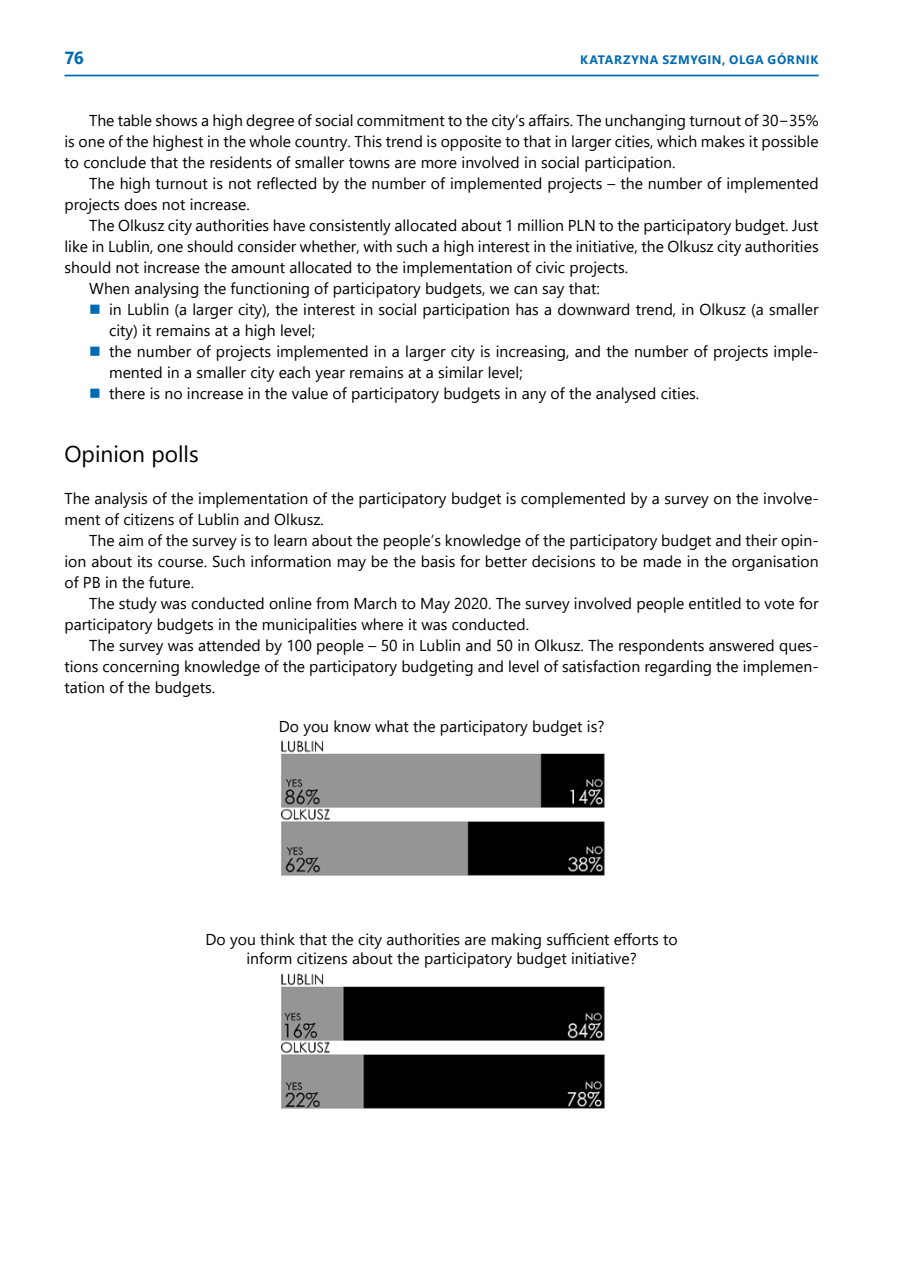
<style>
.page{position:relative;width:903px;height:1275px;background:#fff}
.page>*{position:absolute;margin:0;border:0;box-sizing:border-box;transform-origin:0 0}
.t1{font:22.75px "Segoe UI";color:#000}
.t2{font:700 17.5px "Segoe UI";color:#006ab3}
.t3{font:15.75px/21px "Segoe UI";color:#000;text-align:justify}
.t4{font:700 12.25px "Segoe UI";letter-spacing:.055em;color:#006ab3}
</style>
<div class="page">
<hr style="left:64px;top:75px;width:755px;height:1px;background:#006ab3">
<img style="left:280px;top:740px;width:325px;height:136px">
<img style="left:280px;top:973px;width:325px;height:136px">
<p class="t2" style="left:64px;top:42px;width:21px">76</p>
<p class="t4" style="left:580px;top:49px;width:168px">KATARZYNA SZMYGIN, OLGA</p>
<p class="t4" style="left:768px;top:49px;width:51px">GÓRN IK</p>
<p class="t3" style="left:64px;top:109px;width:756px;text-indent:25px">The table shows a high degree of social commitment to the city’s affairs. The unchanging turnout of 30−35% is one of the highest in the whole country. This trend is opposite to that in larger cities, which makes it possible to conclude that the residents of smaller towns are more involved in social participation.</p>
<p class="t3" style="left:64px;top:172px;width:756px;text-indent:25px">The high turnout is not reflected by the number of implemented projects – the number of implemented projects does not increase.</p>
<p class="t3" style="left:89px;top:214px;width:731px">The Olkusz city authorities have consistently allocated about 1 million PLN to the participatory budget. Just</p>
<p class="t3" style="left:64px;top:235px;width:756px">like in Lublin, one should consider whether, with such a high interest in the initiative, the Olkusz city authorities</p>
<p class="t3" style="left:64px;top:256px;width:565px">should not increase the amount allocated to the implementation of civic projects.</p>
<p class="t3" style="left:89px;top:277px;width:512px">When analysing the functioning of participatory budgets, we can say that:</p>
<p class="t3" style="left:109px;top:298px;width:711px">in Lublin (a larger city), the interest in social participation has a downward trend, in Olkusz (a smaller</p>
<p class="t3" style="left:109px;top:319px;width:207px">city) it remains at a high level;</p>
<p class="t3" style="left:109px;top:340px;width:711px">the number of projects implemented in a larger city is increasing, and the number of projects imple-</p>
<p class="t3" style="left:109px;top:361px;width:415px">mented in a smaller city each year remains at a similar level;</p>
<p class="t3" style="left:109px;top:382px;width:592px">there is no increase in the value of participatory budgets in any of the analysed cities.</p>
<h1 class="t1" style="left:64px;top:432px;width:136px">Opinion polls</h1>
<p class="t3" style="left:64px;top:487px;width:756px">The analysis of the implementation of the participatory budget is complemented by a survey on the involve&shy;ment of citizens of Lublin and Olkusz.</p>
<p class="t3" style="left:64px;top:529px;width:756px;text-indent:25px">The aim of the survey is to learn about the people’s knowledge of the participatory budget and their opin&shy;ion about its course. Such information may be the basis for better decisions to be made in the organisation of PB in the future.</p>
<p class="t3" style="left:64px;top:592px;width:756px;text-indent:25px">The study was conducted online from March to May 2020. The survey involved people entitled to vote for participatory budgets in the municipalities where it was conducted.</p>
<p class="t3" style="left:64px;top:634px;width:756px;text-indent:25px">The survey was attended by 100 people – 50 in Lublin and 50 in Olkusz. The respondents answered ques&shy;tions concerning knowledge of the participatory budgeting and level of satisfaction regarding the implemen&shy;tation of the budgets.</p>
<p class="t3" style="left:279px;top:714px;width:327px">Do you know what the participatory budget is?</p>
<p class="t3" style="left:206px;top:929px;width:473px;line-height:18.9px;text-align:center">Do you think that the city authorities are making sufficient efforts to inform citizens about the participatory budget initiative?</p>
</div>
